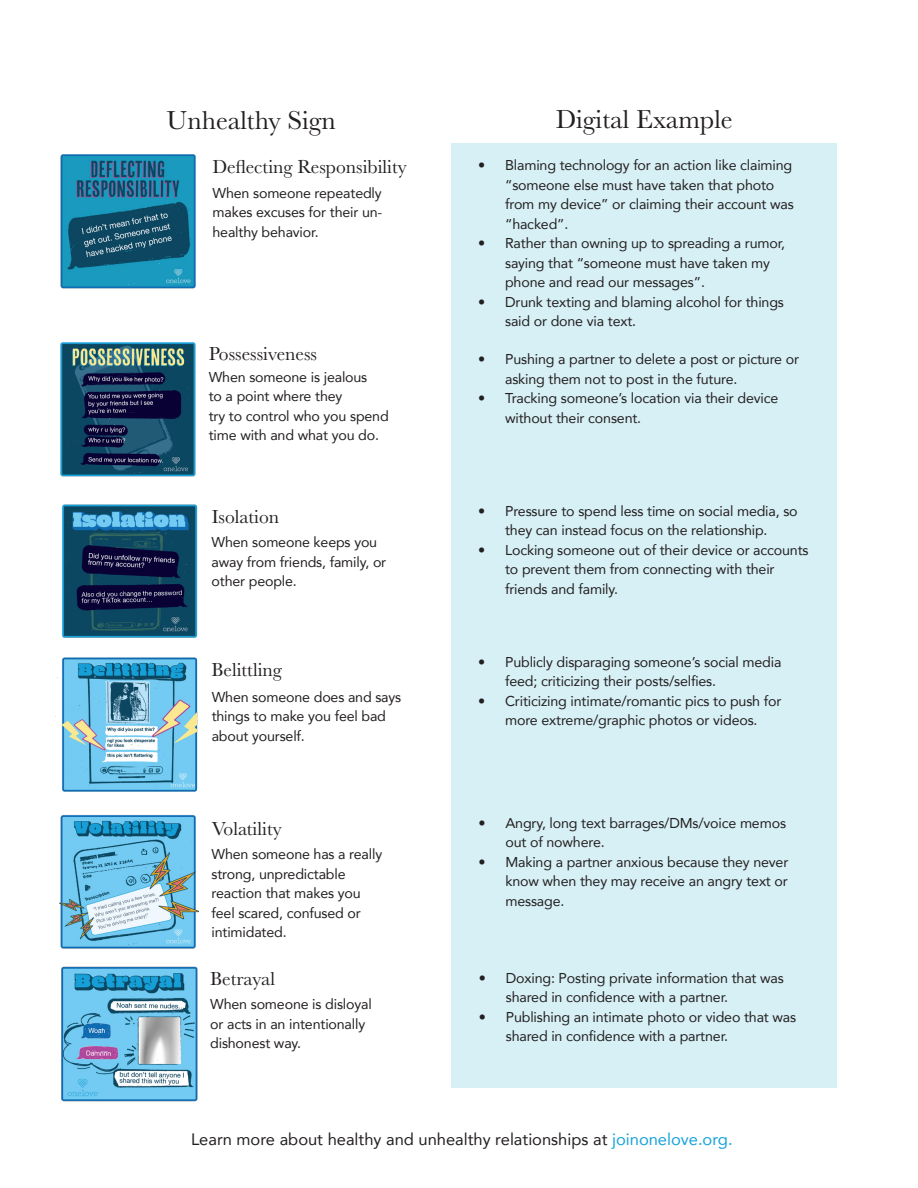
<style>
.page{position:relative;width:918px;height:1188px;background:#fff}
.page>*{position:absolute;margin:0;border:0;box-sizing:border-box;transform-origin:0 0}
.t1{font:27px "Baskerville";color:#231f20}
.t2{font:19.5px "Baskerville";color:#231f20}
.t3{font:16.5px "Avenir";color:#231f20}
.t4{font:14.25px/19.5px "Avenir";letter-spacing:-.01em;color:#231f20}
.s1{color:#16a2dc}
</style>
<div class="page">
<div style="left:451px;top:143px;width:386px;height:945px;background:#d7f0f5"></div>
<img style="left:60px;top:154px;width:136px;height:135px">
<img style="left:60px;top:342px;width:136px;height:135px">
<img style="left:62px;top:504px;width:136px;height:134px">
<img style="left:55px;top:657px;width:143px;height:135px">
<img style="left:59px;top:815px;width:140px;height:134px">
<img style="left:61px;top:966px;width:137px;height:136px">
<p class="t1" style="left:167px;top:103px;width:171px">Unhealthy Sign</p>
<p class="t1" style="left:556px;top:102px;width:178px">Digital Example</p>
<p class="t4" style="left:505px;top:155px;width:290px;text-indent:-27px">• Blaming technology for an action like claiming “someone else must have taken that photo from my device” or claiming their account was “hacked”.</p>
<p class="t4" style="left:505px;top:233px;width:282px;text-indent:-27px">• Rather than owning up to spreading a rumor, saying that “someone must have taken my phone and read our messages”.</p>
<p class="t4" style="left:505px;top:292px;width:280px;text-indent:-27px">• Drunk texting and blaming alcohol for things said or done via text.</p>
<p class="t4" style="left:505px;top:349px;width:296px;text-indent:-27px">• Pushing a partner to delete a post or picture or asking them not to post in the future.</p>
<p class="t4" style="left:505px;top:388px;width:275px;text-indent:-27px">• Tracking someone’s location via their device without their consent.</p>
<p class="t2" style="left:212px;top:155px;width:196px">Deflecting Responsibility</p>
<p class="t4" style="left:213px;top:183px;width:171px;text-align:justify">When someone repeatedly makes excuses for their un&shy;healthy behavior.</p>
<p class="t2" style="left:209px;top:342px;width:110px">Possessiveness</p>
<p class="t4" style="left:209px;top:367px;width:160px">When someone is jealous</p>
<p class="t4" style="left:209px;top:386px;width:135px">to a point where they</p>
<p class="t4" style="left:209px;top:406px;width:182px">try to control who you spend time with and what you do.</p>
<p class="t2" style="left:212px;top:504px;width:69px">Isolation</p>
<p class="t4" style="left:212px;top:532px;width:176px">When someone keeps you away from friends, family, or other people.</p>
<p class="t2" style="left:212px;top:657px;width:72px">Belittling</p>
<p class="t4" style="left:212px;top:687px;width:191px">When someone does and says things to make you feel bad about yourself.</p>
<p class="t2" style="left:212px;top:816px;width:72px">Volatility</p>
<p class="t4" style="left:212px;top:844px;width:172px">When someone has a really strong, unpredictable</p>
<p class="t4" style="left:212px;top:883px;width:151px">reaction that makes you</p>
<p class="t4" style="left:212px;top:903px;width:151px">feel scared, confused or</p>
<p class="t4" style="left:212px;top:922px;width:77px">intimidated.</p>
<p class="t2" style="left:210px;top:966px;width:66px">Betrayal</p>
<p class="t4" style="left:210px;top:994px;width:163px">When someone is disloyal or acts in an intentionally dishonest way.</p>
<p class="t4" style="left:478px;top:500px;width:321px;text-align:center">• Pressure to spend less time on social media, so they can instead focus on the relationship.</p>
<p class="t4" style="left:505px;top:539px;width:305px;text-indent:-27px">• Locking someone out of their device or accounts to prevent them from connecting with their friends and family.</p>
<p class="t4" style="left:505px;top:652px;width:278px;text-indent:-27px">• Publicly disparaging someone’s social media feed; criticizing their posts/selfies.</p>
<p class="t4" style="left:478px;top:691px;width:305px;text-align:center">• Criticizing intimate/romantic pics to push for more extreme/graphic photos or videos.</p>
<p class="t4" style="left:505px;top:813px;width:282px;text-indent:-27px">• Angry, long text barrages/DMs/voice memos out of nowhere.</p>
<p class="t4" style="left:505px;top:852px;width:285px;text-align:justify;text-indent:-27px">• Making a partner anxious because they never know when they may receive an angry text or message.</p>
<p class="t4" style="left:506px;top:968px;width:280px;text-indent:-27px">• Doxing: Posting private information that was shared in confidence with a partner.</p>
<p class="t4" style="left:506px;top:1007px;width:292px;text-indent:-27px">• Publishing an intimate photo or video that was shared in confidence with a partner.</p>
<p class="t3" style="left:191px;top:1126px;width:543px">Learn more about healthy and unhealthy relationships at <span class="s1">joinonelove.org.</span></p>
</div>
